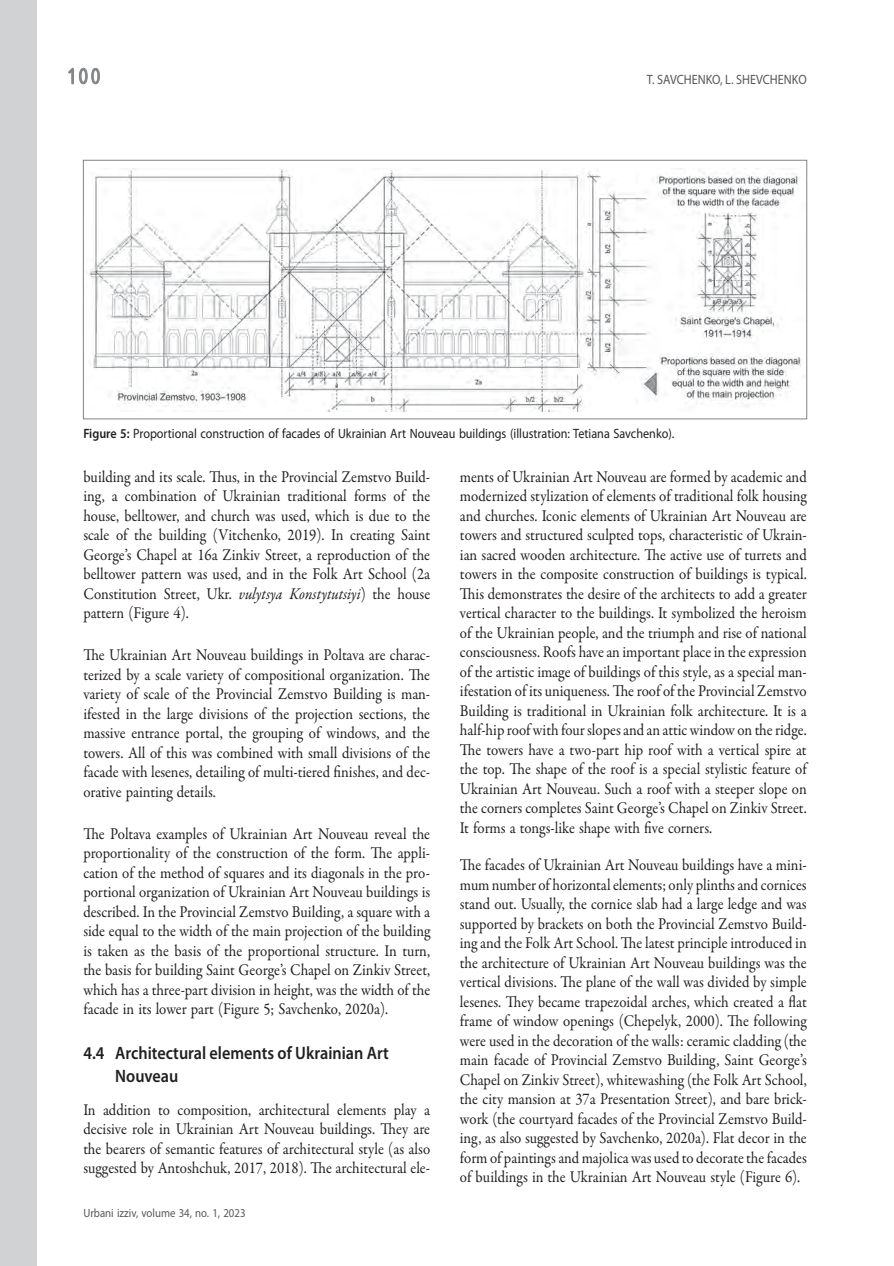
<style>
.page{position:relative;width:894px;height:1266px;background:#fff}
.page>*{position:absolute;margin:0;border:0;box-sizing:border-box;transform-origin:0 0}
.t1{font:24px "ISOCTEUR";color:#808285}
.t2{font:600 18px/22.5px "Myriad Pro";color:#231f20;scale:.9 1}
.t3{font:16.5px/19.5px "Garamond Premr Pro";color:#231f20;text-align:justify;scale:.9 1}
.t4{font:13.5px "Myriad Pro";color:#231f20;scale:.9 1}
.t5{font:13.5px "Myriad Pro";color:#57585a;scale:.9 1}
.t6{font:12px "Myriad Pro";color:#57585a;scale:.9 1}
.s1{font-weight:600}
.s2{font-style:italic}
</style>
<div class="page">
<svg style="left:68px;top:68px;width:32px;height:17px"></svg>
<div style="left:0;top:0;width:37px;height:1265px;background:#d1d2d4"></div>
<img style="left:86px;top:169px;width:716px;height:242px">
<div style="left:83px;top:160px;width:724px;height:259px;border:1px solid #808285"></div>
<h1 class="t1" style="left:63px;top:61px;width:43px">100</h1>
<p class="t5" style="left:646px;top:72px;width:179px">T. SAVCHENKO, L. SHEVCHENKO</p>
<p class="t4" style="left:83px;top:426px;width:658px"><span class="s1">Figure 5:</span> Proportional construction of facades of Ukrainian Art Nouveau buildings (illustration: Tetiana Savchenko).</p>
<p class="t3" style="left:83px;top:467px;width:387px">building and its scale. Thus, in the Provincial Zemstvo Build&shy;ing, a combination of Ukrainian traditional forms of the house, belltower, and church was used, which is due to the scale of the building (Vitchenko, 2019). In creating Saint George’s Chapel at 16a Zinkiv Street, a reproduction of the belltower pattern was used, and in the Folk Art School (2a Constitution Street, Ukr. <span class="s2">vulytsya Konstytutsiyi</span>) the house pattern (Figure 4).</p>
<p class="t3" style="left:83px;top:645px;width:387px">The Ukrainian Art Nouveau buildings in Poltava are charac&shy;terized by a scale variety of compositional organization. The variety of scale of the Provincial Zemstvo Building is man&shy;ifested in the large divisions of the projection sections, the massive entrance portal, the grouping of windows, and the towers. All of this was combined with small divisions of the facade with lesenes, detailing of multi-tiered finishes, and dec&shy;orative painting details.</p>
<p class="t3" style="left:83px;top:824px;width:387px">The Poltava examples of Ukrainian Art Nouveau reveal the proportionality of the construction of the form. The appli&shy;cation of the method of squares and its diagonals in the pro&shy;portional organization of Ukrainian Art Nouveau buildings is described. In the Provincial Zemstvo Building, a square with a side equal to the width of the main projection of the building is taken as the basis of the proportional structure. In turn, the basis for building Saint George’s Chapel on Zinkiv Street, which has a three-part division in height, was the width of the facade in its lower part (Figure 5; Savchenko, 2020a).</p>
<p class="t2" style="left:115px;top:1041px;width:305px;text-indent:-32px">4.4 Architectural elements of Ukrainian Art<br>Nouveau</p>
<p class="t3" style="left:83px;top:1100px;width:387px">In addition to composition, architectural elements play a decisive role in Ukrainian Art Nouveau buildings. They are the bearers of semantic features of architectural style (as also suggested by Antoshchuk, 2017, 2018). The architectural ele-</p>
<p class="t6" style="left:83px;top:1205px;width:182px">Urbani izziv, volume 34, no. 1, 2023</p>
<p class="t3" style="left:460px;top:467px;width:387px">ments of Ukrainian Art Nouveau are formed by academic and modernized stylization of elements of traditional folk housing and churches. Iconic elements of Ukrainian Art Nouveau are towers and structured sculpted tops, characteristic of Ukrain&shy;ian sacred wooden architecture. The active use of turrets and towers in the composite construction of buildings is typical.<br>This demonstrates the desire of the architects to add a greater vertical character to the buildings. It symbolized the heroism of the Ukrainian people, and the triumph and rise of national consciousness. Roofs have an important place in the expression of the artistic image of buildings of this style, as a special man&shy;ifestation of its uniqueness. The roof of the Provincial Zemstvo Building is traditional in Ukrainian folk architecture. It is a half-hip roof with four slopes and an attic window on the ridge.<br>The towers have a two-part hip roof with a vertical spire at the top. The shape of the roof is a special stylistic feature of Ukrainian Art Nouveau. Such a roof with a steeper slope on the corners completes Saint George’s Chapel on Zinkiv Street.<br>It forms a tongs-like shape with five corners.</p>
<p class="t3" style="left:460px;top:855px;width:387px">The facades of Ukrainian Art Nouveau buildings have a mini&shy;mum number of horizontal elements; only plinths and cornices stand out. Usually, the cornice slab had a large ledge and was supported by brackets on both the Provincial Zemstvo Build&shy;ing and the Folk Art School. The latest principle introduced in the architecture of Ukrainian Art Nouveau buildings was the vertical divisions. The plane of the wall was divided by simple lesenes. They became trapezoidal arches, which created a flat frame of window openings (Chepelyk, 2000). The following were used in the decoration of the walls: ceramic cladding (the main facade of Provincial Zemstvo Building, Saint George’s Chapel on Zinkiv Street), whitewashing (the Folk Art School, the city mansion at 37a Presentation Street), and bare brick&shy;work (the courtyard facades of the Provincial Zemstvo Build&shy;ing, as also suggested by Savchenko, 2020a). Flat decor in the form of paintings and majolica was used to decorate the facades of buildings in the Ukrainian Art Nouveau style (Figure 6).</p>
</div>
